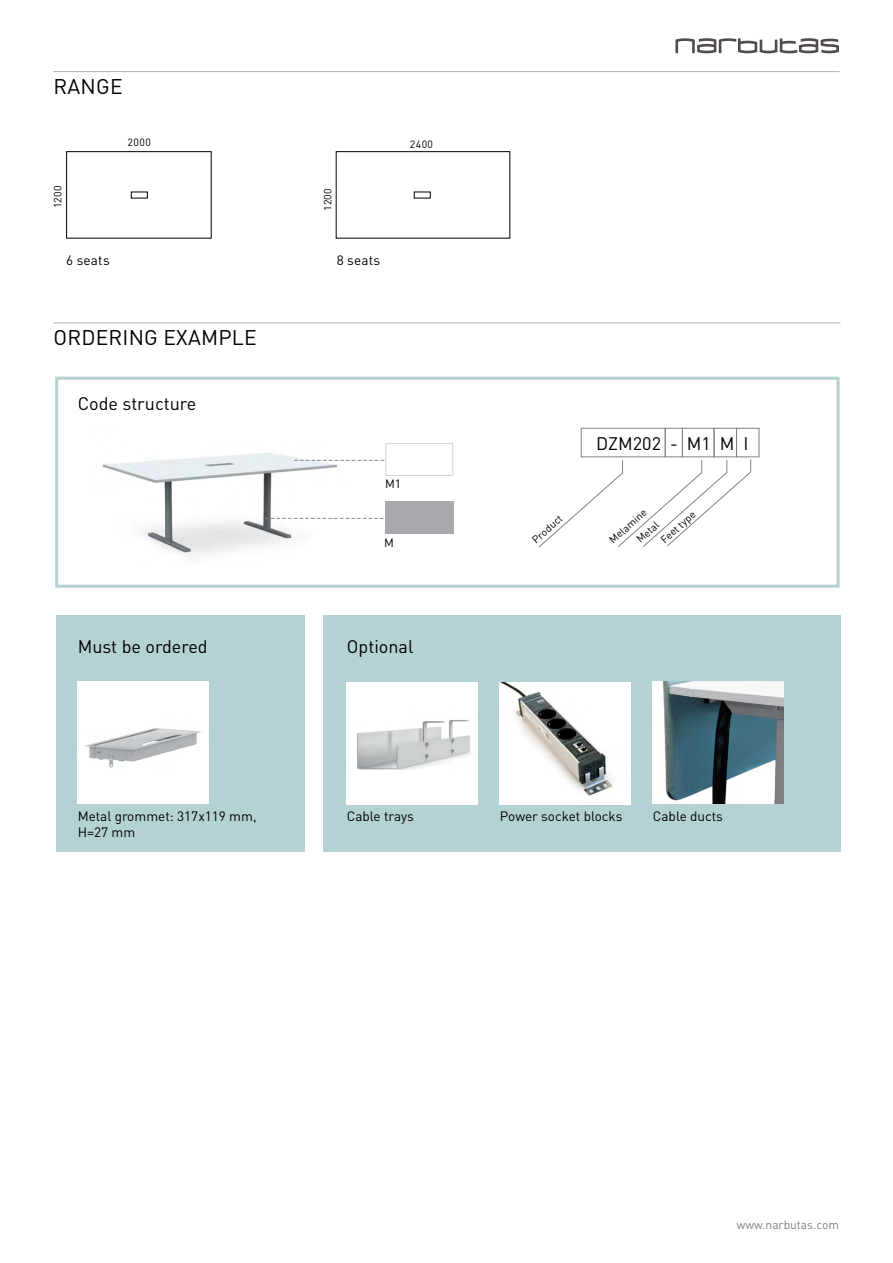
<style>
.page{position:relative;width:893px;height:1263px;background:#fff}
.page>*{position:absolute;margin:0;border:0;box-sizing:border-box;transform-origin:0 0}
.t1{font:21px "DIN Pro";letter-spacing:.01em;color:#000}
.t2{font:18px "DIN Pro";color:#000}
.t3{font:13.5px/16.2px "DIN Pro";color:#000}
.t4{font:12px "DIN Pro";color:#808080}
.t5{font:12px "DIN Pro";color:#000}
.t6{font:10.5px/17.9px "DIN Pro";letter-spacing:.04em;color:#000;text-align:right}
</style>
<div class="page">
<svg style="left:675px;top:38px;width:164px;height:15px"></svg>
<div style="left:323px;top:615px;width:517px;height:237px;background:#b4d2d3"></div>
<div style="left:55px;top:377px;width:784px;height:211px;border:3px solid #b4d2d3"></div>
<div style="left:385px;top:443px;width:68px;height:33px;background:#fff;border:1px solid #d1d3d4"></div>
<div style="left:66px;top:151px;width:146px;height:87px;border:1px solid #000"></div>
<div style="left:336px;top:151px;width:174px;height:87px;border:1px solid #000"></div>
<img style="left:102px;top:452px;width:236px;height:106px">
<div style="left:682px;top:428px;width:32px;height:29px;border:1px solid #808285"></div>
<div style="left:581px;top:428px;width:85px;height:29px;border:1px solid #808285"></div>
<div style="left:714px;top:428px;width:23px;height:29px;border:1px solid #808285"></div>
<div style="left:665px;top:428px;width:18px;height:29px;border:1px solid #808285"></div>
<div style="left:385px;top:502px;width:68px;height:32px;background:#a7a9ac"></div>
<div style="left:131px;top:192px;width:17px;height:6px;border:1px solid #000"></div>
<svg style="left:538px;top:459px;width:214px;height:89px"></svg>
<div style="left:736px;top:428px;width:23px;height:29px;border:1px solid #808285"></div>
<div style="left:56px;top:615px;width:249px;height:237px;background:#b4d2d3"></div>
<img style="left:653px;top:681px;width:130px;height:123px">
<img style="left:78px;top:681px;width:130px;height:123px">
<img style="left:347px;top:682px;width:130px;height:122px">
<img style="left:500px;top:682px;width:130px;height:122px">
<hr style="left:54px;top:71px;width:785px;height:1px;background:#b3b3b3">
<hr style="left:54px;top:323px;width:786px;height:1px;background:#b3b3b3">
<svg style="left:294px;top:460px;width:44px;height:1px"></svg>
<svg style="left:265px;top:517px;width:73px;height:1px"></svg>
<h1 class="t1" style="left:54px;top:72px;width:71px">RANGE</h1>
<p class="t6" style="left:128px;top:133px;width:25px">2000</p>
<p class="t6" style="left:410px;top:134px;width:25px">2400</p>
<p class="t6" style="left:48px;top:208px;width:24px;rotate:-90deg">1200</p>
<p class="t6" style="left:318px;top:211px;width:24px;rotate:-90deg">1200</p>
<p class="t3" style="left:66px;top:251px;width:45px">6 seats</p>
<p class="t3" style="left:337px;top:251px;width:45px">8 seats</p>
<h1 class="t1" style="left:54px;top:324px;width:205px">ORDERING EXAMPLE</h1>
<h2 class="t2" style="left:78px;top:392px;width:120px">Code structure</h2>
<h2 class="t2" style="left:78px;top:635px;width:132px">Must be ordered</h2>
<p class="t3" style="left:78px;top:807px;width:180px">Metal grommet: 317x119 mm,<br>H=27 mm</p>
<p class="t5" style="left:385px;top:475px;width:17px">M1</p>
<p class="t5" style="left:384px;top:534px;width:11px">M</p>
<h2 class="t2" style="left:347px;top:635px;width:68px">Optional</h2>
<h2 class="t2" style="left:596px;top:432px;width:154px">DZM202 - M1 M I</h2>
<p class="t6" style="left:527px;top:534px;width:38px;rotate:-42deg">Product</p>
<p class="t6" style="left:604px;top:534px;width:48px;rotate:-42deg">Melamine<br>Metal</p>
<p class="t6" style="left:656px;top:534px;width:44px;rotate:-42deg">Feet type</p>
<p class="t3" style="left:347px;top:807px;width:69px">Cable trays</p>
<p class="t3" style="left:500px;top:807px;width:124px">Power socket blocks</p>
<p class="t3" style="left:653px;top:807px;width:71px">Cable ducts</p>
<p class="t4" style="left:737px;top:1216px;width:104px">www.narbutas.com</p>
</div>
